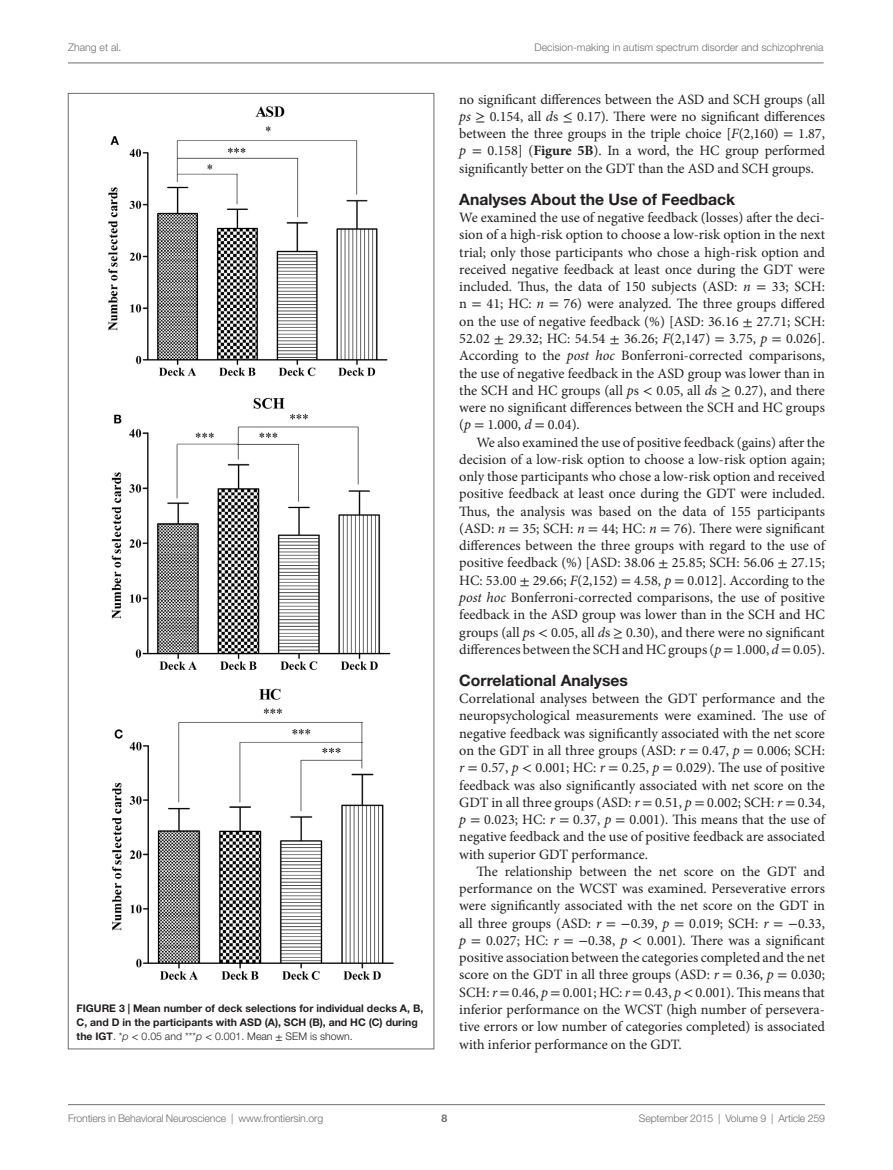
<style>
.page{position:relative;width:893px;height:1170px;background:#fff}
.page>*{position:absolute;margin:0;border:0;box-sizing:border-box;transform-origin:0 0}
.t1{font:700 15.75px "Helvetica Neue LT Std";color:#231f20}
.t2{font:14.25px/17.2px "Minion Pro";color:#231f20;text-align:justify}
.t3{font:300 10.5px "Helvetica Neue LT Std";letter-spacing:-.015em;color:#6c6d70}
.t4{font:700 10.5px/14.2px "Helvetica Neue LT Std";color:#231f20}
.t5{font:300 10.5px/14.2px "Helvetica Neue LT Std";color:#231f20}
.t6{font:700 10.5px "Helvetica Neue LT Std";color:#6c6d70}
.s1{font-weight:700}
.s2{font-style:italic}
.s3{font-family:"STIX General";font-weight:400}
.s4{font-family:"STIX General"}
</style>
<div class="page">
<img style="left:108px;top:106px;width:286px;height:874px">
<hr style="left:68px;top:1104px;width:757px;height:1px;background:#6c6d70">
<hr style="left:68px;top:63px;width:756px;height:1px;background:#6c6d70">
<p class="t3" style="left:68px;top:41px;width:55px">Zhang et al.</p>
<p class="t3" style="left:535px;top:41px;width:290px">Decision-making in autism spectrum disorder and schizophrenia</p>
<p class="t4" style="left:77px;top:1000px;width:348px">FIG URE 3 | Mean number of deck selections for individual decks A, B,<br>C, and D in the participants with ASD (A), SCH</p>
<p class="t5" style="left:77px;top:1015px;width:343px;text-indent:233px"><span class="s1">(B), and HC (C) during the IGT</span>. *<span class="s2">p</span> <span class="s3">&lt;</span> 0.05 and ***<span class="s2">p</span> <span class="s3">&lt;</span> 0.001. Mean <span class="s3">±</span> SEM is shown.</p>
<p class="t2" style="left:459px;top:90px;width:367px">no significant differences between the ASD and SCH groups (all <span class="s2">ps</span> <span class="s4">≥</span> 0.154, all <span class="s2">d</span>s <span class="s4">≤</span> 0.17). There were no significant differences between the three groups in the triple choice [<span class="s2">F</span>(2,160) <span class="s4">=</span> 1.87, <span class="s2">p</span> <span class="s4">=</span> 0.158] (<span class="s1">Figure 5B</span>). In a word, the HC group performed significantly better on the GDT than the ASD and SCH groups.</p>
<p class="t1" style="left:459px;top:189px;width:277px">Analyses About the Use of Feedback</p>
<p class="t2" style="left:459px;top:209px;width:367px">We examined the use of negative feedback (losses) after the deci&shy;sion of a high-risk option to choose a low-risk option in the next trial; only those participants who chose a high-risk option and received negative feedback at least once during the GDT were included. Thus, the data of 150 subjects (ASD: <span class="s2">n</span> <span class="s4">=</span> 33; SCH: n <span class="s4">=</span> 41; HC: <span class="s2">n</span> <span class="s4">=</span> 76) were analyzed. The three groups differed on the use of negative feedback (%) [ASD: 36.16 <span class="s4">±</span> 27.71; SCH:<br>52.02 <span class="s4">±</span> 29.32; HC: 54.54 <span class="s4">±</span> 36.26; <span class="s2">F</span>(2,147) <span class="s4">=</span> 3.75, <span class="s2">p</span> <span class="s4">=</span> 0.026].<br>According to the <span class="s2">post hoc</span> Bonferroni-corrected comparisons, the use of negative feedback in the ASD group was lower than in the SCH and HC groups (all <span class="s2">p</span>s <span class="s4">&lt;</span> 0.05, all <span class="s2">d</span>s <span class="s4">≥</span> 0.27), and there were no significant differences between the SCH and HC groups (<span class="s2">p</span> <span class="s4">=</span> 1.000, <span class="s2">d</span> <span class="s4">=</span> 0.04).</p>
<p class="t2" style="left:459px;top:433px;width:367px;text-indent:17px">We also examined the use of positive feedback (gains) after the decision of a low-risk option to choose a low-risk option again; only those participants who chose a low-risk option and received positive feedback at least once during the GDT were included.<br>Thus, the analysis was based on the data of 155 participants (ASD: <span class="s2">n</span> <span class="s4">=</span> 35; SCH: <span class="s2">n</span> <span class="s4">=</span> 44; HC: <span class="s2">n</span> <span class="s4">=</span> 76). There were significant differences between the three groups with regard to the use of positive feedback (%) [ASD: 38.06 <span class="s4">±</span> 25.85; SCH: 56.06 <span class="s4">±</span> 27.15; HC: 53.00 <span class="s4">±</span> 29.66; <span class="s2">F</span>(2,152) <span class="s4">=</span> 4.58, <span class="s2">p</span> <span class="s4">=</span> 0.012]. According to the <span class="s2">post hoc</span> Bonferroni-corrected comparisons, the use of positive feedback in the ASD group was lower than in the SCH and HC groups (all <span class="s2">p</span>s <span class="s4">&lt;</span> 0.05, all <span class="s2">d</span>s <span class="s4">≥</span> 0.30), and there were no significant differences between the SCH and HC groups (<span class="s2">p</span><span class="s4">=</span> 1.000, <span class="s2">d</span> <span class="s4">=</span> 0.05).</p>
<p class="t1" style="left:459px;top:670px;width:170px">Correlational Analyses</p>
<p class="t2" style="left:459px;top:690px;width:367px">Correlational analyses between the GDT performance and the neuropsychological measurements were examined. The use of negative feedback was significantly associated with the net score on the GDT in all three groups (ASD: <span class="s2">r</span> <span class="s4">=</span> 0.47, <span class="s2">p</span> <span class="s4">=</span> 0.006; SCH: <span class="s2">r</span> <span class="s4">=</span> 0.57, <span class="s2">p</span> <span class="s4">&lt;</span> 0.001; HC: <span class="s2">r</span> <span class="s4">=</span> 0.25, <span class="s2">p</span> <span class="s4">=</span> 0.029). The use of positive feedback was also significantly associated with net score on the GDT in all three groups (ASD: <span class="s2">r</span> <span class="s4">=</span> 0.51, <span class="s2">p</span> <span class="s4">=</span> 0.002; SCH: <span class="s2">r</span> <span class="s4">=</span> 0.34, <span class="s2">p</span> <span class="s4">=</span> 0.023; HC: <span class="s2">r</span> <span class="s4">=</span> 0.37, <span class="s2">p</span> <span class="s4">=</span> 0.001). This means that the use of negative feedback and the use of positive feedback are associated with superior GDT performance.</p>
<p class="t2" style="left:459px;top:862px;width:367px;text-indent:17px">The relationship between the net score on the GDT and performance on the WCST was examined. Perseverative errors were significantly associated with the net score on the GDT in all three groups (ASD: <span class="s2">r</span> <span class="s4">= −</span>0.39, <span class="s2">p</span> <span class="s4">=</span> 0.019; SCH: <span class="s2">r</span> <span class="s4">= −</span>0.33, <span class="s2">p</span> <span class="s4">=</span> 0.027; HC: <span class="s2">r</span> <span class="s4">= −</span>0.38, <span class="s2">p</span> <span class="s4">&lt;</span> 0.001). There was a significant positive association between the categories completed and the net score on the GDT in all three groups (ASD: <span class="s2">r</span> <span class="s4">=</span> 0.36, <span class="s2">p</span> <span class="s4">=</span> 0.030; SCH: <span class="s2">r</span> <span class="s4">=</span> 0.46, <span class="s2">p</span> <span class="s4">=</span> 0.001; HC: <span class="s2">r</span> <span class="s4">=</span> 0.43, <span class="s2">p</span> <span class="s4">&lt;</span> 0.001). This means that inferior performance on the WCST (high number of persevera&shy;tive errors or low number of categories completed) is associated with inferior performance on the GDT.</p>
<p class="t3" style="left:68px;top:1111px;width:257px">Frontiers in Behavioral Neuroscience | www.frontiersin.org</p>
<p class="t6" style="left:441px;top:1111px;width:7px">8</p>
<p class="t3" style="left:639px;top:1111px;width:187px">September 2015 | Volume 9 | Article 259</p>
</div>
